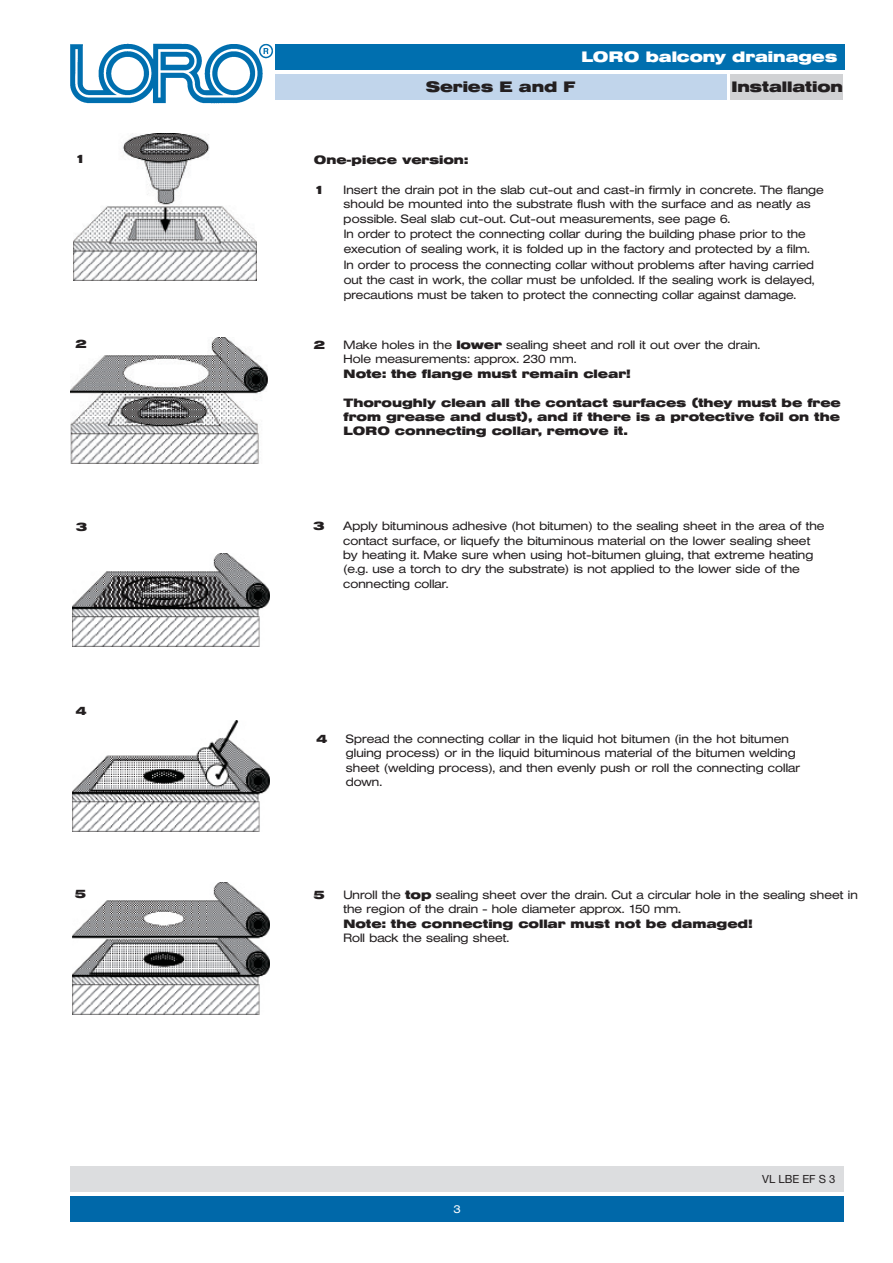
<style>
.page{position:relative;width:893px;height:1263px;background:#fff}
.page>*{position:absolute;margin:0;border:0;box-sizing:border-box;transform-origin:0 0}
.t1{font:700 15px "Helvetica Extended BQ";color:#231f20}
.t2{font:700 15px "Helvetica Extended BQ";color:#fff}
.t3{font:300 12px/14.4px "Helvetica Extended BQ";color:#231f20}
.t4{font:700 12px/14.4px "Helvetica Extended BQ";color:#231f20;text-align:justify}
.t5{font:11.25px "Helvetica Neue LT Std";color:#231f20}
.t6{font:300 11.25px "Helvetica Extended BQ";color:#fff}
.s1{font-weight:700}
</style>
<div class="page">
<div style="left:70px;top:1167px;width:774px;height:25px;background:#dcdddf"></div>
<div style="left:70px;top:1196px;width:774px;height:26px;background:#0068a9"></div>
<img style="left:73px;top:133px;width:183px;height:148px">
<img style="left:71px;top:337px;width:196px;height:127px">
<img style="left:73px;top:553px;width:196px;height:93px">
<img style="left:73px;top:720px;width:196px;height:111px">
<img style="left:73px;top:882px;width:196px;height:132px">
<div style="left:73px;top:153px;width:23px;height:20px;background:#fff"></div>
<div style="left:74px;top:338px;width:23px;height:20px;background:#fff"></div>
<div style="left:74px;top:704px;width:23px;height:20px;background:#fff"></div>
<div style="left:73px;top:887px;width:24px;height:21px;background:#fff"></div>
<div style="left:273px;top:44px;width:571px;height:26px;background:#006faf"></div>
<div style="left:731px;top:74px;width:112px;height:25px;background:#d1d2d4"></div>
<div style="left:275px;top:74px;width:452px;height:25px;background:#c1d5eb"></div>
<img style="left:70px;top:43px;width:203px;height:61px">
<p class="t4" style="left:75px;top:152px;width:13px">1</p>
<p class="t4" style="left:76px;top:337px;width:13px">2</p>
<p class="t4" style="left:76px;top:519px;width:13px">3</p>
<p class="t4" style="left:76px;top:703px;width:13px">4</p>
<p class="t4" style="left:75px;top:887px;width:13px">5</p>
<p class="t2" style="left:582px;top:48px;width:257px">LORO balcony drainages</p>
<p class="t1" style="left:426px;top:78px;width:151px">Series E and F</p>
<p class="t1" style="left:731px;top:78px;width:113px">Installation</p>
<p class="t4" style="left:314px;top:152px;width:156px">One-piece version:</p>
<p class="t4" style="left:314px;top:183px;width:13px">1</p>
<p class="t3" style="left:344px;top:183px;width:482px;line-height:15px">Insert the drain pot in the slab cut-out and cast-in firmly in concrete. The flange should be mounted into the substrate flush with the surface and as neatly as possible. Seal slab cut-out. Cut-out measurements, see page 6.<br>In order to protect the connecting collar during the building phase prior to the execution of sealing work, it is folded up in the factory and protected by a film.<br>In order to process the connecting collar without problems after having carried out the cast in work, the collar must be unfolded. If the sealing work is delayed, precautions must be taken to protect the connecting collar against damage.</p>
<p class="t4" style="left:314px;top:338px;width:13px">2</p>
<p class="t3" style="left:344px;top:338px;width:418px">Make holes in the <span class="s1">lower</span> sealing sheet and roll it out over the drain.<br>Hole measurements: approx. 230 mm.</p>
<p class="t4" style="left:344px;top:366px;width:288px">Note: the flange must remain clear!</p>
<p class="t4" style="left:344px;top:395px;width:499px">Thoroughly clean all the contact surfaces (they must be free from grease and dust), and if there is a protective foil on the LORO connecting collar, remove it.</p>
<p class="t4" style="left:313px;top:519px;width:13px">3</p>
<p class="t3" style="left:343px;top:519px;width:483px">Apply bituminous adhesive (hot bitumen) to the sealing sheet in the area of the contact surface, or liquefy the bituminous material on the lower sealing sheet by heating it. Make sure when using hot-bitumen gluing, that extreme heating (e.g. use a torch to dry the substrate) is not applied to the lower side of the connecting collar.</p>
<p class="t4" style="left:316px;top:732px;width:13px">4</p>
<p class="t3" style="left:346px;top:732px;width:456px">Spread the connecting collar in the liquid hot bitumen (in the hot bitumen gluing process) or in the liquid bituminous material of the bitumen welding sheet (welding process), and then evenly push or roll the connecting collar down.</p>
<p class="t4" style="left:314px;top:888px;width:13px">5</p>
<p class="t3" style="left:343px;top:888px;width:516px">Unroll the <span class="s1">top</span> sealing sheet over the drain. Cut a circular hole in the sealing sheet in the region of the drain - hole diameter approx. 150 mm.</p>
<p class="t4" style="left:343px;top:917px;width:410px">Note: the connecting collar must not be damaged!</p>
<p class="t3" style="left:343px;top:931px;width:167px">Roll back the sealing sheet.</p>
<p class="t6" style="left:454px;top:1203px;width:9px">3</p>
<p class="t5" style="left:762px;top:1173px;width:75px">VL LBE EF S 3</p>
</div>
